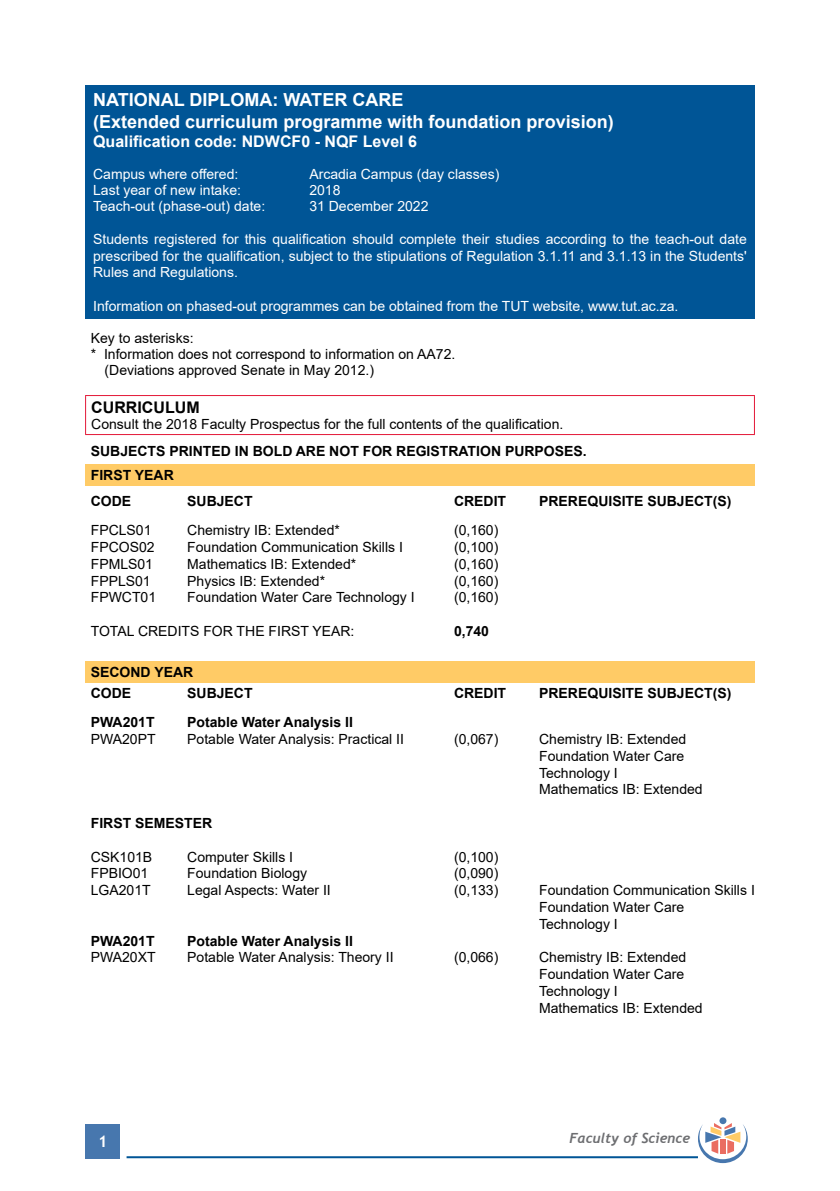
<style>
.page{position:relative;width:840px;height:1191px;background:#fff}
.page>*{position:absolute;margin:0;border:0;box-sizing:border-box;transform-origin:0 0}
.t1{font:700 18px/21.6px "Arial";color:#fff}
.t2{font:700 16px "Arial";color:#fff}
.t3{font:700 16px "Arial";color:#000}
.t4{font:700 16px "Trebuchet MS";color:#fff}
.t5{font:14px/16.8px "Arial";color:#000}
.t6{font:14px/16.8px "Arial";color:#fff;text-align:justify}
.t7{font:700 14px/23.8px "Arial";color:#000}
.t8{font:italic 700 14px "Trebuchet";color:#6d6e71}
</style>
<div class="page">
<div style="left:86px;top:1124px;width:34px;height:34px;background:#4777ae"></div>
<hr style="left:126px;top:1156px;width:571px;height:2px;background:#005596">
<div style="left:719px;top:1117px;width:7px;height:7px;background:#4777ae;border-radius:50%"></div>
<svg style="left:697px;top:1123px;width:50px;height:40px"></svg>
<div style="left:85px;top:85px;width:669px;height:234px;background:#005596"></div>
<hr style="left:85px;top:395px;width:669px;height:1px;background:#e31837">
<hr style="left:85px;top:396px;width:1px;height:38px;background:#e31837">
<hr style="left:753px;top:396px;width:1px;height:38px;background:#e31837">
<hr style="left:85px;top:434px;width:669px;height:1px;background:#e31837">
<div style="left:85px;top:464px;width:669px;height:21px;background:#ffcb66"></div>
<div style="left:85px;top:661px;width:669px;height:21px;background:#ffcb66"></div>
<p class="t1" style="left:93px;top:89px;width:522px">NATIONAL DIPLOMA: WATER CARE<br>(Extended curriculum programme with foundation provision)</p>
<p class="t2" style="left:93px;top:130px;width:325px">Qualification code: NDWCF0 - NQF Level 6</p>
<p class="t6" style="left:93px;top:166px;width:147px">Campus where offered:</p>
<p class="t6" style="left:309px;top:166px;width:191px">Arcadia Campus (day classes)</p>
<p class="t6" style="left:93px;top:182px;width:149px">Last year of new intake:</p>
<p class="t6" style="left:309px;top:182px;width:33px">2018</p>
<p class="t6" style="left:93px;top:198px;width:173px">Teach-out (phase-out) date:</p>
<p class="t6" style="left:309px;top:198px;width:121px">31 December 2022</p>
<p class="t6" style="left:93px;top:230px;width:655px">Students registered for this qualification should complete their studies according to the teach-out date prescribed for the qualification, subject to the stipulations of Regulation 3.1.11 and 3.1.13 in the Students' Rules and Regulations.</p>
<p class="t6" style="left:93px;top:298px;width:586px">Information on phased-out programmes can be obtained from the TUT website, www.tut.ac.za.</p>
<p class="t5" style="left:91px;top:330px;width:104px">Key to asterisks:</p>
<p class="t5" style="left:91px;top:346px;width:366px">* Information does not correspond to information on AA72.</p>
<p class="t5" style="left:104px;top:362px;width:271px">(Deviations approved Senate in May 2012.)</p>
<p class="t3" style="left:91px;top:396px;width:110px">CURRICULUM</p>
<p class="t5" style="left:91px;top:415px;width:473px">Consult the 2018 Faculty Prospectus for the full contents of the qualification.</p>
<p class="t7" style="left:91px;top:439px;width:497px">SUBJECTS PRINTED IN BOLD ARE NOT FOR REGISTRATION PURPOSES.<br>FIRST YEAR</p>
<p class="t7" style="left:91px;top:489px;width:42px">CODE</p>
<p class="t7" style="left:187px;top:489px;width:67px">SUBJECT</p>
<p class="t7" style="left:454px;top:489px;width:54px">CREDIT</p>
<p class="t7" style="left:539px;top:489px;width:194px">PREREQUISITE SUBJECT(S)</p>
<p class="t5" style="left:91px;top:522px;width:62px">FPCLS01</p>
<p class="t5" style="left:187px;top:522px;width:154px">Chemistry IB: Extended*</p>
<p class="t5" style="left:454px;top:522px;width:46px">(0,160)</p>
<p class="t5" style="left:91px;top:538px;width:65px">FPCOS02</p>
<p class="t5" style="left:187px;top:538px;width:217px">Foundation Communication Skills I</p>
<p class="t5" style="left:454px;top:538px;width:46px">(0,100)</p>
<p class="t5" style="left:91px;top:555px;width:64px">FPMLS01</p>
<p class="t5" style="left:187px;top:555px;width:170px">Mathematics IB: Extended*</p>
<p class="t5" style="left:454px;top:555px;width:46px">(0,160)</p>
<p class="t5" style="left:91px;top:572px;width:61px">FPPLS01</p>
<p class="t5" style="left:187px;top:572px;width:139px">Physics IB: Extended*</p>
<p class="t5" style="left:454px;top:572px;width:46px">(0,160)</p>
<p class="t5" style="left:91px;top:589px;width:67px">FPWCT01</p>
<p class="t5" style="left:187px;top:589px;width:229px">Foundation Water Care Technology I</p>
<p class="t5" style="left:454px;top:589px;width:46px">(0,160)</p>
<p class="t5" style="left:91px;top:622px;width:265px">TOTAL CREDITS FOR THE FIRST YEAR:</p>
<p class="t7" style="left:454px;top:619px;width:37px">0,740</p>
<p class="t7" style="left:91px;top:661px;width:104px;line-height:21.6px">SECOND YEAR<br>CODE</p>
<p class="t7" style="left:187px;top:681px;width:67px">SUBJECT</p>
<p class="t7" style="left:454px;top:681px;width:54px">CREDIT</p>
<p class="t7" style="left:539px;top:681px;width:194px">PREREQUISITE SUBJECT(S)</p>
<p class="t7" style="left:91px;top:710px;width:65px">PWA201T</p>
<p class="t7" style="left:187px;top:710px;width:167px">Potable Water Analysis II</p>
<p class="t5" style="left:91px;top:730px;width:66px">PWA20PT</p>
<p class="t5" style="left:187px;top:730px;width:218px">Potable Water Analysis: Practical II</p>
<p class="t5" style="left:454px;top:730px;width:46px">(0,067)</p>
<p class="t5" style="left:539px;top:730px;width:165px">Chemistry IB: Extended<br>Foundation Water Care<br>Technology I<br>Mathematics IB: Extended</p>
<p class="t7" style="left:91px;top:811px;width:123px">FIRST SEMESTER</p>
<p class="t5" style="left:91px;top:848px;width:63px">CSK101B</p>
<p class="t5" style="left:187px;top:848px;width:107px">Computer Skills I</p>
<p class="t5" style="left:454px;top:848px;width:46px">(0,100)</p>
<p class="t5" style="left:91px;top:865px;width:59px">FPBIO01</p>
<p class="t5" style="left:187px;top:865px;width:121px">Foundation Biology</p>
<p class="t5" style="left:454px;top:865px;width:46px">(0,090)</p>
<p class="t5" style="left:91px;top:881px;width:61px">LGA201T</p>
<p class="t5" style="left:187px;top:881px;width:145px">Legal Aspects: Water II</p>
<p class="t5" style="left:454px;top:881px;width:46px">(0,133)</p>
<p class="t5" style="left:539px;top:881px;width:217px">Foundation Communication Skills I<br>Foundation Water Care<br>Technology I</p>
<p class="t7" style="left:91px;top:929px;width:65px">PWA201T</p>
<p class="t7" style="left:187px;top:929px;width:167px">Potable Water Analysis II</p>
<p class="t5" style="left:91px;top:949px;width:66px">PWA20XT</p>
<p class="t5" style="left:187px;top:949px;width:208px">Potable Water Analysis: Theory II</p>
<p class="t5" style="left:454px;top:949px;width:46px">(0,066)</p>
<p class="t5" style="left:539px;top:949px;width:165px">Chemistry IB: Extended<br>Foundation Water Care<br>Technology I<br>Mathematics IB: Extended</p>
<p class="t4" style="left:98px;top:1131px;width:11px">1</p>
<p class="t8" style="left:569px;top:1129px;width:122px">Faculty of Science</p>
</div>
